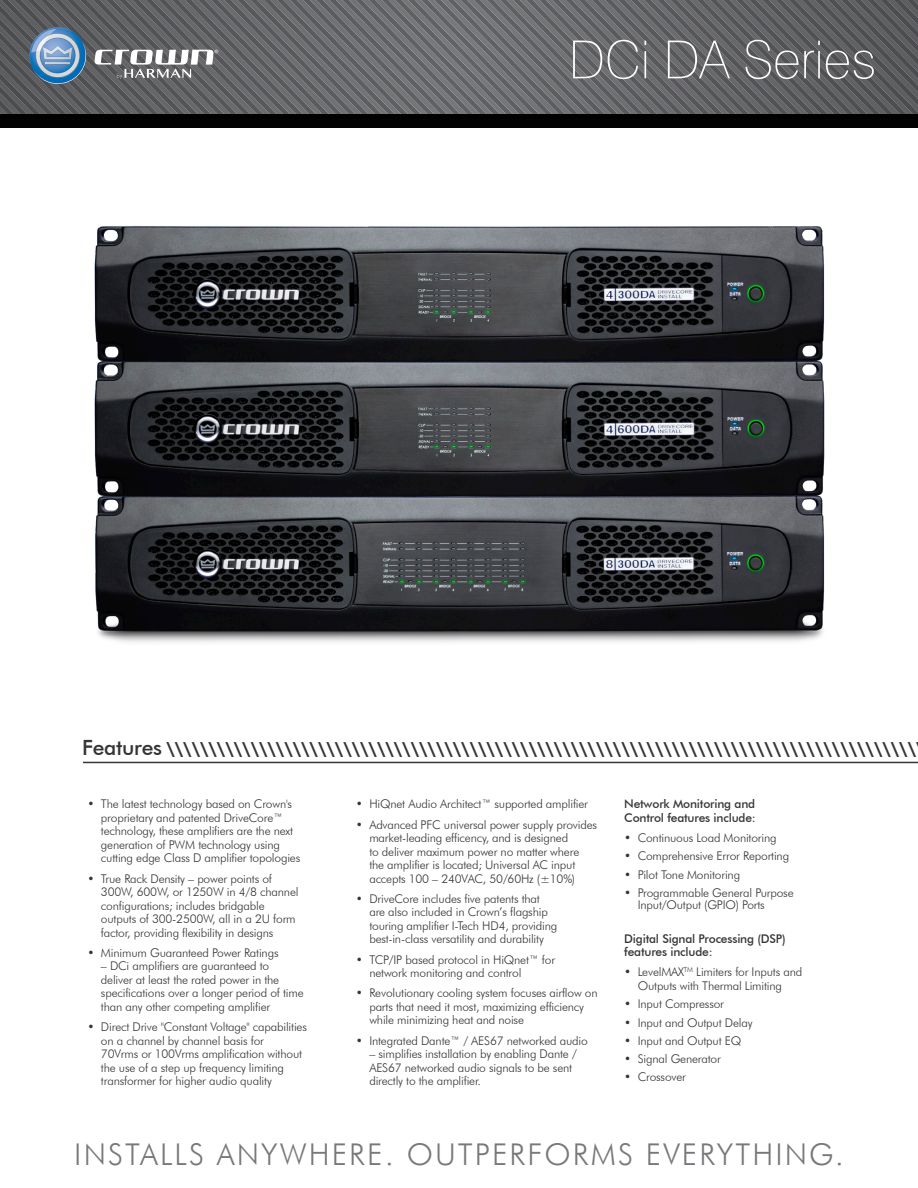
<style>
.page{position:relative;width:918px;height:1188px;background:#fff}
.page>*{position:absolute;margin:0;border:0;box-sizing:border-box;transform-origin:0 0}
.t1{font:100 52.5px "Swiss 721 BT";color:#fff}
.t2{font:300 30px "Futura BT";letter-spacing:.07em;color:#76787b}
.t3{font:500 21px "Futura BT";letter-spacing:-.015em;color:#363536}
.t4{font:900 18px "Futura BT";color:#363536}
.t5{font:300 12px/13.5px "Futura BT";letter-spacing:-.015em;color:#363536}
.t6{font:500 12px/13.5px "Futura BT";letter-spacing:-.015em;color:#363536}
</style>
<div class="page">
<div style="left:0;top:114px;width:918px;height:14px;background:#000"></div>
<svg style="left:0;top:0;width:918px;height:114px;background:#66686b"></svg>
<hr style="left:83px;top:762px;width:835px;height:1px;background:#363536">
<img style="left:94px;top:226px;width:731px;height:417px">
<p class="t1" style="left:569px;top:28px;width:309px">DCi DA Series</p>
<p class="t3" style="left:82px;top:734px;width:81px">Features</p>
<p class="t4" style="left:166px;top:737px;width:751px">\\\\\\\\\\\\\\\\\\\\\\\\\\\\\\\\\\\\\\\\\\\\\\\\\\\\\\\\\\\\\\\\\\\\\\\\\\\\\\\\\\\\\\\\\</p>
<p class="t5" style="left:101px;top:797px;width:201px;text-indent:-14px">• The latest technology based on Crown's proprietary and patented DriveCore™ technology, these amplifiers are the next generation of PWM technology using cutting edge Class D amplifier topologies</p>
<p class="t5" style="left:101px;top:871px;width:199px;text-indent:-14px">• True Rack Density – power points of 300W, 600W, or 1250W in 4/8 channel configurations; includes bridgable outputs of 300-2500W, all in a 2U form factor, providing flexibility in designs</p>
<p class="t5" style="left:87px;top:946px;width:193px">• Minimum Guaranteed Power Ratings</p>
<p class="t5" style="left:101px;top:959px;width:204px">– DCi amplifiers are guaranteed to deliver at least the rated power in the specifications over a longer period of time than any other competing amplifier</p>
<p class="t5" style="left:101px;top:1020px;width:207px;text-indent:-14px">• Direct Drive "Constant Voltage" capabilities on a channel by channel basis for<br>70Vrms or 100Vrms amplification without the use of a step up frequency limiting transformer for higher audio quality</p>
<p class="t5" style="left:356px;top:797px;width:234px">• HiQnet Audio Architect™ supported amplifier</p>
<p class="t5" style="left:369px;top:817px;width:229px;text-indent:-14px">• Advanced PFC universal power supply provides market-leading efficency, and is designed<br>to deliver maximum power no matter where the amplifier is located; Universal AC input accepts 100 – 240VAC, 50/60Hz (±10%)</p>
<p class="t5" style="left:369px;top:892px;width:190px;text-indent:-14px">• DriveCore includes five patents that are also included in Crown’s flagship touring amplifier I-Tech HD4, providing best-in-class versatility and durability</p>
<p class="t5" style="left:369px;top:952px;width:187px;text-indent:-14px">• TCP/IP based protocol in HiQnet™ for network monitoring and control</p>
<p class="t5" style="left:369px;top:986px;width:230px;text-indent:-14px">• Revolutionary cooling system focuses airflow on parts that need it most, maximizing efficiency while minimizing heat and noise</p>
<p class="t5" style="left:356px;top:1033px;width:234px">• Integrated Dante™ / AES67 networked audio</p>
<p class="t5" style="left:369px;top:1047px;width:209px">– simplifies installation by enabling Dante /<br>AES67 networked audio signals to be sent directly to the amplifier.</p>
<p class="t6" style="left:624px;top:797px;width:133px">Network Monitoring and<br>Control features include:</p>
<p class="t5" style="left:624px;top:831px;width:154px">• Continuous Load Monitoring</p>
<p class="t5" style="left:624px;top:849px;width:166px">• Comprehensive Error Reporting</p>
<p class="t5" style="left:624px;top:868px;width:117px">• Pilot Tone Monitoring</p>
<p class="t5" style="left:638px;top:887px;width:157px;line-height:12px;text-indent:-14px">• Programmable General Purpose<br>Input/Output (GPIO) Ports</p>
<p class="t6" style="left:624px;top:932px;width:163px">Digital Signal Processing (DSP) features include:</p>
<p class="t5" style="left:624px;top:965px;width:180px;text-align:center">• LevelMAX<sup>TM</sup> Limiters for Inputs and<br>Outputs with Thermal Limiting</p>
<p class="t5" style="left:624px;top:997px;width:101px">• Input Compressor</p>
<p class="t5" style="left:624px;top:1015px;width:130px">• Input and Output Delay</p>
<p class="t5" style="left:624px;top:1034px;width:119px">• Input and Output EQ</p>
<p class="t5" style="left:624px;top:1052px;width:98px">• Signal Generator</p>
<p class="t5" style="left:624px;top:1070px;width:63px">• Crossover</p>
<p class="t2" style="left:74px;top:1136px;width:771px">INSTALLS ANYWHERE. OUTPERFORMS EVERYTHING.</p>
</div>
